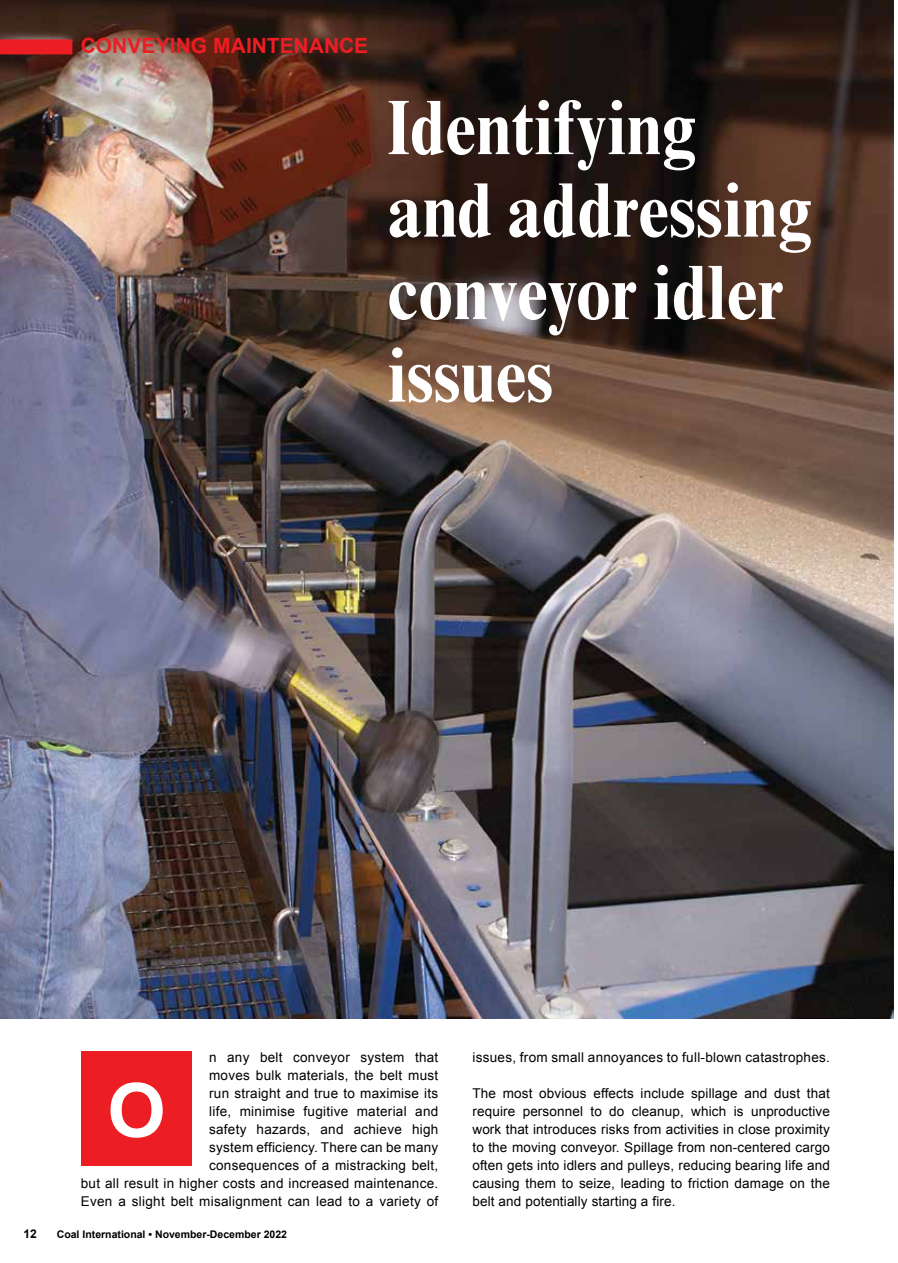
<style>
.page{position:relative;width:898px;height:1263px;background:#fff}
.page>*{position:absolute;margin:0;border:0;box-sizing:border-box;transform-origin:0 0}
.t1{font:700 condensed 78px/82.5px "Times New Roman MT Std";color:#fff}
.t2{font:700 75px "Arial";color:#fff}
.t3{font:700 21px "Arial";color:#ed1d24}
.t4{font:13.5px/18px "Arial";letter-spacing:.02em;color:#000;text-align:right}
.t5{font:700 12px "Arial";color:#000}
.t6{font:700 10.5px "Arial";color:#000}
</style>
<div class="page">
<img style="left:0;top:0;width:893px;height:1019px">
<div style="left:0;top:39px;width:72px;height:15px;background:#ed1d24"></div>
<div style="left:81px;top:1051px;width:111px;height:114px;background:#ed1d24"></div>
<h3 class="t3" style="left:81px;top:32px;width:288px">CONVEYING MAINTENANCE</h3>
<h1 class="t1" style="left:387px;top:87px;width:426px">Identifying and addressing conveyor idler issues</h1>
<p class="t4" style="left:81px;top:1048px;width:359px">n any belt conveyor system that<br>moves bulk materials, the belt must<br>run straight and true to maximise its<br>life, minimise fugitive material and<br>safety hazards, and achieve high<br>system efficiency. There can be many<br>consequences of a mistracking belt,<br>but all result in higher costs and increased maintenance.<br>Even a slight belt misalignment can lead to a variety of</p>
<p class="t4" style="left:472px;top:1048px;width:359px">issues, from small annoyances to full-blown catastrophes.</p>
<h2 class="t2" style="left:107px;top:1061px;width:60px">O</h2>
<p class="t4" style="left:472px;top:1084px;width:359px;text-align:justify">The most obvious effects include spillage and dust that require personnel to do cleanup, which is unproductive work that introduces risks from activities in close proximity to the moving conveyor. Spillage from non-centered cargo often gets into idlers and pulleys, reducing bearing life and causing them to seize, leading to friction damage on the belt and potentially starting a fire.</p>
<p class="t5" style="left:23px;top:1225px;width:15px">12</p>
<p class="t6" style="left:57px;top:1227px;width:232px">Coal International • November-December 2022</p>
</div>
